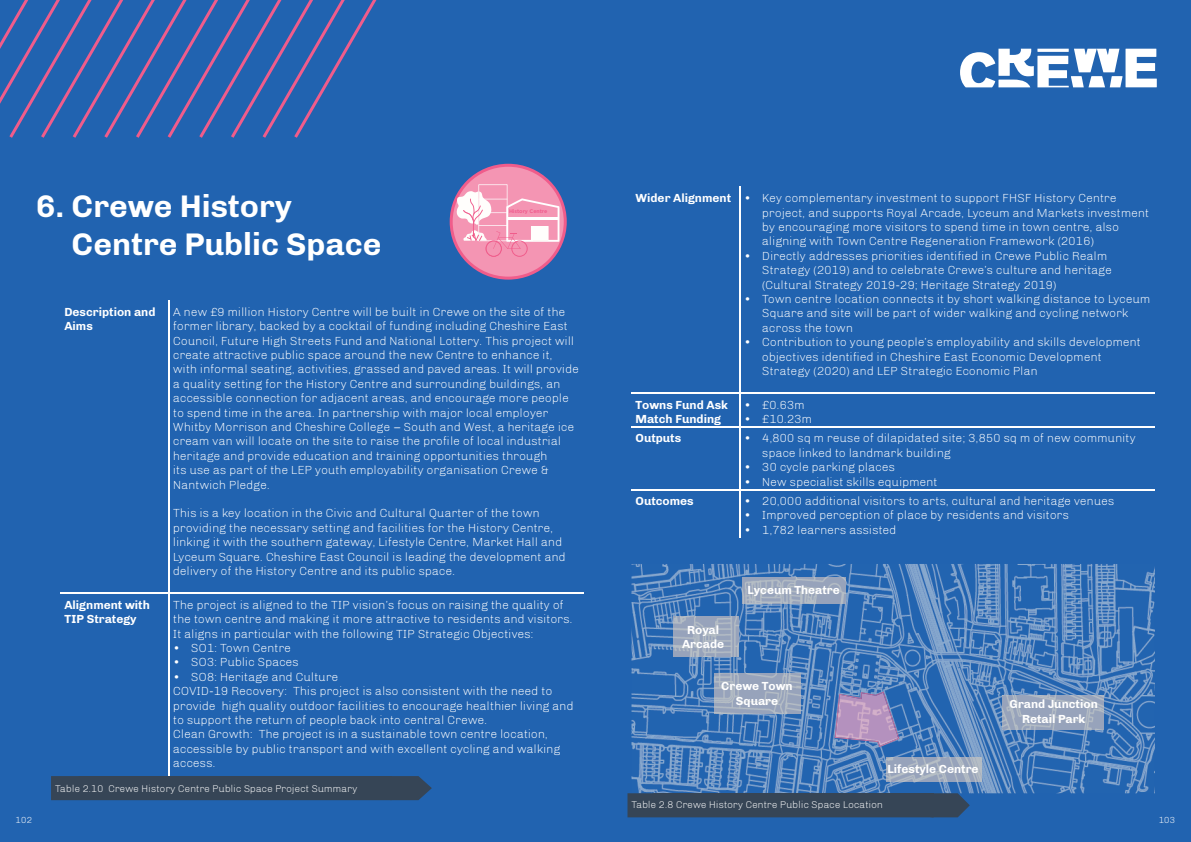
<style>
.page{position:relative;width:1191px;height:842px;background:#2163b0}
.page>*{position:absolute;margin:0;border:0;box-sizing:border-box;transform-origin:0 0}
.t1{font:700 32px/38.4px "Chivo";color:#fff}
.t2{font:300 12px/14.4px "Chivo";color:#fff}
.t3{font:700 12px/14.4px "Chivo";color:#fff}
.t4{font:300 10px "Chivo";color:#fff}
.t5{font:300 9px "Chivo";color:#fff}
.t6{font:700 5.2px "Gotham";color:#f05c8e}
.s1{font-weight:700}
</style>
<div class="page">
<hr style="left:169px;top:300px;width:1px;height:293px;background:#fff">
<hr style="left:60px;top:593px;width:109px;height:1px;background:#fff">
<hr style="left:169px;top:593px;width:415px;height:1px;background:#fff">
<hr style="left:169px;top:594px;width:1px;height:185px;background:#fff">
<hr style="left:740px;top:187px;width:1px;height:206px;background:#fff">
<hr style="left:631px;top:393px;width:109px;height:1px;background:#fff">
<hr style="left:740px;top:393px;width:415px;height:1px;background:#fff">
<hr style="left:740px;top:394px;width:1px;height:33px;background:#fff">
<hr style="left:631px;top:427px;width:109px;height:1px;background:#fff">
<hr style="left:740px;top:427px;width:415px;height:1px;background:#fff">
<hr style="left:740px;top:428px;width:1px;height:61px;background:#fff">
<hr style="left:740px;top:490px;width:1px;height:48px;background:#fff">
<hr style="left:631px;top:489px;width:109px;height:1px;background:#fff">
<hr style="left:740px;top:489px;width:415px;height:1px;background:#fff">
<svg style="left:960px;top:49px;width:196px;height:38px"></svg>
<svg style="left:0;top:0;width:376px;height:138px"></svg>
<svg style="left:450px;top:164px;width:117px;height:116px"></svg>
<img style="left:631px;top:564px;width:524px;height:229px">
<img style="left:887px;top:758px;width:94px;height:23px">
<img style="left:1002px;top:695px;width:101px;height:35px">
<img style="left:714px;top:673px;width:86px;height:40px">
<img style="left:674px;top:617px;width:64px;height:39px">
<img style="left:742px;top:577px;width:103px;height:27px">
<img style="left:834px;top:691px;width:65px;height:56px">
<div style="left:51px;top:776px;width:381px;height:24px;background:#364556"></div>
<div style="left:627px;top:793px;width:342px;height:24px;background:#364556"></div>
<h1 class="t1" style="left:71px;top:187px;width:311px;text-indent:-35px">6. Crewe History<br>Centre Public Space</h1>
<p class="t6" style="left:509px;top:209px;width:40px">History Centre</p>
<p class="t3" style="left:64px;top:304px;width:93px">Description and<br>Aims</p>
<p class="t2" style="left:173px;top:305px;width:407px">A new £9 million History Centre will be built in Crewe on the site of the former library, backed by a cocktail of funding including Cheshire East Council, Future High Streets Fund and National Lottery. This project will create attractive public space around the new Centre to enhance it, with informal seating, activities, grassed and paved areas. It will provide a quality setting for the History Centre and surrounding buildings, an accessible connection for adjacent areas, and encourage more people to spend time in the area. In partnership with major local employer Whitby Morrison and Cheshire College – South and West, a heritage ice cream van will locate on the site to raise the profile of local industrial heritage and provide education and training opportunities through<br>its use as part of the LEP youth employability organisation Crewe &amp; Nantwich Pledge.</p>
<p class="t2" style="left:173px;top:506px;width:394px">This is a key location in the Civic and Cultural Quarter of the town providing the necessary setting and facilities for the History Centre, linking it with the southern gateway, Lifestyle Centre, Market Hall and Lyceum Square. Cheshire East Council is leading the development and delivery of the History Centre and its public space.</p>
<p class="t3" style="left:64px;top:597px;width:87px">Alignment with<br>TIP Strategy</p>
<p class="t2" style="left:173px;top:597px;width:401px">The project is aligned to the TIP vision’s focus on raising the quality of the town centre and making it more attractive to residents and visitors.<br>It aligns in particular with the following TIP Strategic Objectives:</p>
<p class="t2" style="left:173px;top:641px;width:120px">• SO1: Town Centre</p>
<p class="t2" style="left:173px;top:655px;width:127px">• SO3: Public Spaces</p>
<p class="t2" style="left:173px;top:669px;width:402px">• SO8: Heritage and Culture<br>COVID-19 Recovery: This project is also consistent with the need to provide high quality outdoor facilities to encourage healthier living and to support the return of people back into central Crewe.<br>Clean Growth: The project is in a sustainable town centre location, accessible by public transport and with excellent cycling and walking access.</p>
<p class="t4" style="left:55px;top:783px;width:304px">Table 2.10 Crewe History Centre Public Space Project Summary</p>
<p class="t2" style="left:762px;top:191px;width:388px;text-indent:-127px"><span class="s1">Wider Alignment</span> • Key complementary investment to support FHSF History Centre project, and supports Royal Arcade, Lyceum and Markets investment by encouraging more visitors to spend time in town centre, also aligning with Town Centre Regeneration Framework (2016)</p>
<p class="t2" style="left:762px;top:249px;width:351px;text-indent:-18px">• Directly addresses priorities identified in Crewe Public Realm<br>Strategy (2019) and to celebrate Crewe’s culture and heritage (Cultural Strategy 2019-29; Heritage Strategy 2019)</p>
<p class="t2" style="left:762px;top:292px;width:390px;text-indent:-18px">• Town centre location connects it by short walking distance to Lyceum<br>Square and site will be part of wider walking and cycling network across the town</p>
<p class="t2" style="left:762px;top:335px;width:380px;text-indent:-18px">• Contribution to young people’s employability and skills development objectives identified in Cheshire East Economic Development<br>Strategy (2020) and LEP Strategic Economic Plan</p>
<p class="t3" style="left:635px;top:397px;width:94px">Towns Fund Ask<br>Match Funding</p>
<p class="t2" style="left:744px;top:397px;width:62px">• £0.63m</p>
<p class="t2" style="left:744px;top:412px;width:69px">• £10.23m</p>
<p class="t3" style="left:635px;top:431px;width:47px">Outputs</p>
<p class="t2" style="left:762px;top:431px;width:375px;text-indent:-18px">• 4,800 sq m reuse of dilapidated site; 3,850 sq m of new community space linked to landmark building</p>
<p class="t2" style="left:744px;top:460px;width:152px">• 30 cycle parking places</p>
<p class="t2" style="left:744px;top:474px;width:195px">• New specialist skills equipment</p>
<p class="t3" style="left:635px;top:494px;width:60px">Outcomes</p>
<p class="t2" style="left:744px;top:494px;width:372px">• 20,000 additional visitors to arts, cultural and heritage venues</p>
<p class="t2" style="left:744px;top:508px;width:326px">• Improved perception of place by residents and visitors</p>
<p class="t2" style="left:744px;top:522px;width:154px">• 1,782 learners assisted</p>
<p class="t3" style="left:682px;top:622px;width:44px;text-align:center">Royal<br>Arcade</p>
<p class="t3" style="left:747px;top:583px;width:94px">Lyceum Theatre</p>
<p class="t3" style="left:721px;top:679px;width:73px;text-align:center">Crewe Town<br>Square</p>
<p class="t3" style="left:887px;top:761px;width:93px">Lifestyle Centre</p>
<p class="t4" style="left:631px;top:798px;width:253px">Table 2.8 Crewe History Centre Public Space Location</p>
<p class="t3" style="left:1009px;top:697px;width:90px;text-align:center">Grand Junction<br>Retail Park</p>
<p class="t5" style="left:16px;top:814px;width:18px">102</p>
<p class="t5" style="left:1158px;top:814px;width:18px">103</p>
</div>
